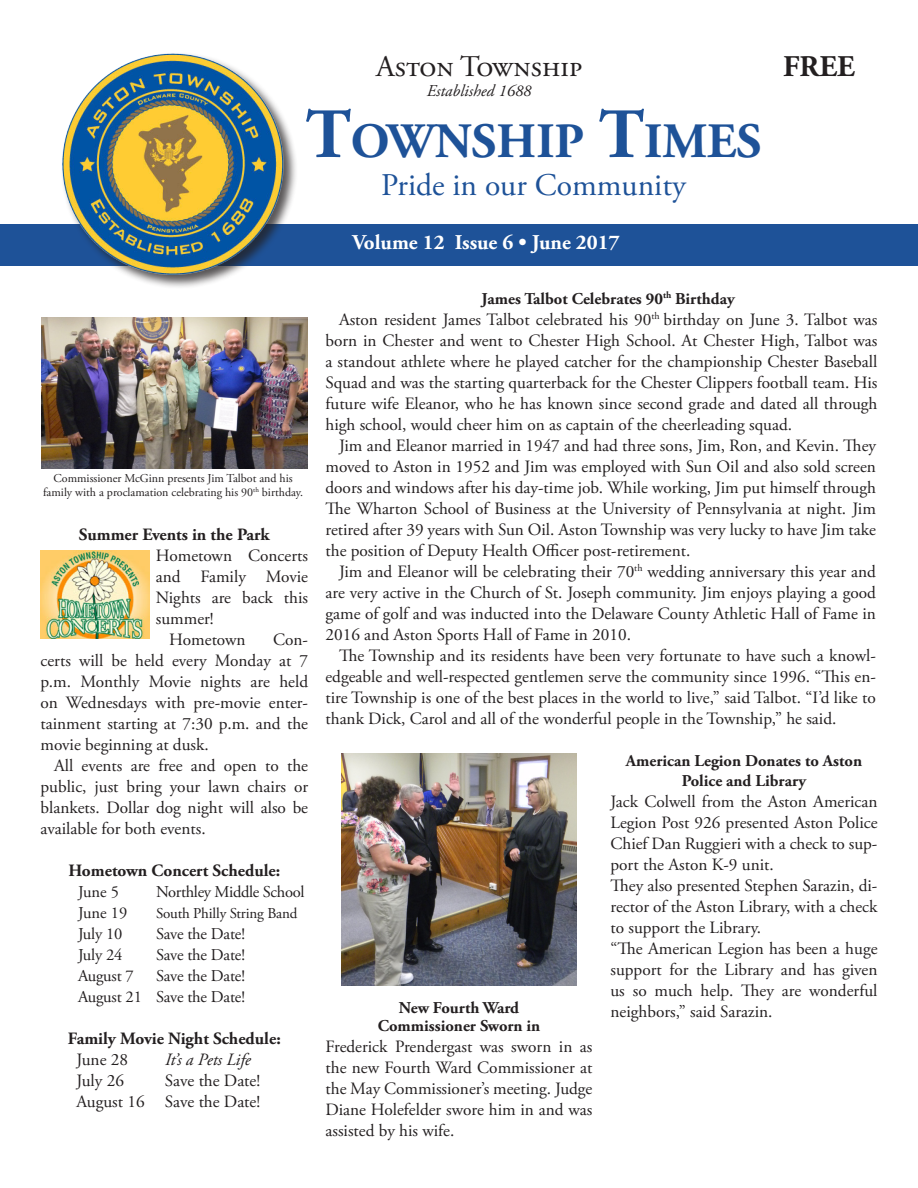
<style>
.page{position:relative;width:918px;height:1188px;background:#fff}
.page>*{position:absolute;margin:0;border:0;box-sizing:border-box;transform-origin:0 0}
.t1{font:700 49.35px "Adobe Garamond Pro";color:#1e5298}
.t2{font:31.5px "Adobe Garamond Pro";color:#1e5298}
.t3{font:30px "Adobe Garamond Pro";color:#231f20}
.t4{font:700 30px "Adobe Garamond Pro";color:#231f20}
.t5{font:700 21px "Adobe Garamond Pro";color:#fff}
.t6{font:17.25px/21px "Adobe Garamond Pro";color:#231f20;text-align:justify}
.t7{font:700 17.25px "Adobe Garamond Pro";color:#231f20}
.t8{font:italic 17.25px "Adobe Garamond Pro";color:#231f20}
.t9{font:700 16.5px/19.8px "Adobe Garamond Pro";color:#231f20;text-align:center}
.t10{font:16.5px "Adobe Garamond Pro";letter-spacing:-.015em;color:#231f20}
.t11{font:italic 16.5px "Adobe Garamond Pro";color:#231f20}
.t12{font:15px "Adobe Garamond Pro";letter-spacing:-.01em;color:#231f20}
.t13{font:12px "Adobe Garamond Pro";color:#231f20}
.s1{font-size:70.5px}
</style>
<div class="page">
<div style="left:0;top:224px;width:918px;height:41px;background:#1e5298"></div>
<img style="left:40px;top:53px;width:266px;height:234px">
<img style="left:41px;top:318px;width:267px;height:150px">
<img style="left:342px;top:754px;width:234px;height:232px">
<img style="left:40px;top:551px;width:109px;height:87px">
<p class="t3" style="left:376px;top:48px;width:208px">Aston Township</p>
<p class="t11" style="left:427px;top:80px;width:106px">Established 1688</p>
<p class="t1" style="left:306px;top:113px;width:458px"><span class="s1">T</span>OWNSHIP <span class="s1">T</span>IMES</p>
<p class="t2" style="left:381px;top:166px;width:306px">Pride in our Community</p>
<p class="t5" style="left:352px;top:230px;width:269px">Volume 12 Issue 6 • June 2017</p>
<p class="t4" style="left:783px;top:49px;width:73px">FREE</p>
<p class="t13" style="left:54px;top:471px;width:241px">Commissioner McGinn presents Jim Talbot and his</p>
<p class="t13" style="left:43px;top:485px;width:262px">family with a proclamation celebrating his 90<sup>th</sup> birthday.</p>
<p class="t7" style="left:79px;top:525px;width:192px">Summer Events in the Park</p>
<p class="t6" style="left:156px;top:546px;width:154px">Hometown Concerts and Family Movie Nights are back this summer!</p>
<p class="t6" style="left:169px;top:630px;width:78px">Hometown</p>
<p class="t6" style="left:40px;top:630px;width:269px;text-indent:233px">Con&shy;certs will be held every Monday at 7 p.m. Monthly Movie nights are held on Wednesdays with pre-movie enter&shy;tainment starting at 7:30 p.m. and the movie beginning at dusk.</p>
<p class="t6" style="left:40px;top:756px;width:269px;text-indent:14px">All events are free and open to the public, just bring your lawn chairs or blankets. Dollar dog night will also be available for both events.</p>
<p class="t7" style="left:68px;top:861px;width:213px">Hometown Concert Schedule:</p>
<p class="t10" style="left:78px;top:882px;width:43px">June 5</p>
<p class="t10" style="left:156px;top:882px;width:150px">Northley Middle School</p>
<p class="t10" style="left:78px;top:903px;width:51px">June 19</p>
<p class="t12" style="left:156px;top:904px;width:143px">South Philly String Band</p>
<p class="t10" style="left:78px;top:924px;width:46px">July 10</p>
<p class="t10" style="left:156px;top:924px;width:90px">Save the Date!</p>
<p class="t10" style="left:78px;top:945px;width:46px">July 24</p>
<p class="t10" style="left:156px;top:945px;width:90px">Save the Date!</p>
<p class="t10" style="left:78px;top:966px;width:57px">August 7</p>
<p class="t10" style="left:156px;top:966px;width:90px">Save the Date!</p>
<p class="t10" style="left:78px;top:987px;width:168px">August 21 Save the Date!</p>
<p class="t7" style="left:68px;top:1029px;width:215px">Family Movie Night Schedule:</p>
<p class="t6" style="left:76px;top:1050px;width:53px">June 28</p>
<p class="t8" style="left:165px;top:1049px;width:87px">It’s a Pets Life</p>
<p class="t6" style="left:76px;top:1071px;width:49px">July 26</p>
<p class="t6" style="left:165px;top:1071px;width:97px">Save the Date!</p>
<p class="t6" style="left:76px;top:1092px;width:185px">August 16 Save the Date!</p>
<p class="t9" style="left:482px;top:289px;width:255px">James Talbot Celebrates 90<sup>th</sup> Birthday</p>
<p class="t6" style="left:326px;top:309px;width:554px;text-indent:14px">Aston resident James Talbot celebrated his 90<sup>th</sup> birthday on June 3. Talbot was born in Chester and went to Chester High School. At Chester High, Talbot was a standout athlete where he played catcher for the championship Chester Baseball Squad and was the starting quarterback for the Chester Clippers football team. His future wife Eleanor, who he has known since second grade and dated all through high school, would cheer him on as captain of the cheerleading squad.</p>
<p class="t6" style="left:326px;top:435px;width:552px;text-indent:14px">Jim and Eleanor married in 1947 and had three sons, Jim, Ron, and Kevin. They moved to Aston in 1952 and Jim was employed with Sun Oil and also sold screen doors and windows after his day-time job. While working, Jim put himself through The Wharton School of Business at the University of Pennsylvania at night. Jim retired after 39 years with Sun Oil. Aston Township was very lucky to have Jim take the position of Deputy Health Officer post-retirement.</p>
<p class="t6" style="left:326px;top:561px;width:552px;text-indent:14px">Jim and Eleanor will be celebrating their 70<sup>th</sup> wedding anniversary this year and are very active in the Church of St. Joseph community. Jim enjoys playing a good game of golf and was inducted into the Delaware County Athletic Hall of Fame in 2016 and Aston Sports Hall of Fame in 2010.</p>
<p class="t6" style="left:326px;top:645px;width:552px;text-indent:14px">The Township and its residents have been very fortunate to have such a knowl&shy;edgeable and well-respected gentlemen serve the community since 1996. “This en&shy;tire Township is one of the best places in the world to live,” said Talbot. “I’d like to thank Dick, Carol and all of the wonderful people in the Township,” he said.</p>
<p class="t9" style="left:399px;top:998px;width:122px">New Fourth Ward</p>
<p class="t9" style="left:378px;top:1016px;width:164px">Commissioner Sworn in</p>
<p class="t6" style="left:326px;top:1036px;width:269px">Frederick Prendergast was sworn in as the new Fourth Ward Commissioner at the May Commissioner’s meeting. Judge Diane Holefelder swore him in and was assisted by his wife.</p>
<p class="t9" style="left:626px;top:751px;width:238px">American Legion Donates to Aston<br>Police and Library</p>
<p class="t6" style="left:610px;top:791px;width:269px">Jack Colwell from the Aston American Legion Post 926 presented Aston Police Chief Dan Ruggieri with a check to sup&shy;port the Aston K-9 unit.</p>
<p class="t6" style="left:610px;top:875px;width:269px">They also presented Stephen Sarazin, di&shy;rector of the Aston Library, with a check to support the Library.</p>
<p class="t6" style="left:610px;top:938px;width:269px">“The American Legion has been a huge support for the Library and has given us so much help. They are wonderful neighbors,” said Sarazin.</p>
</div>
